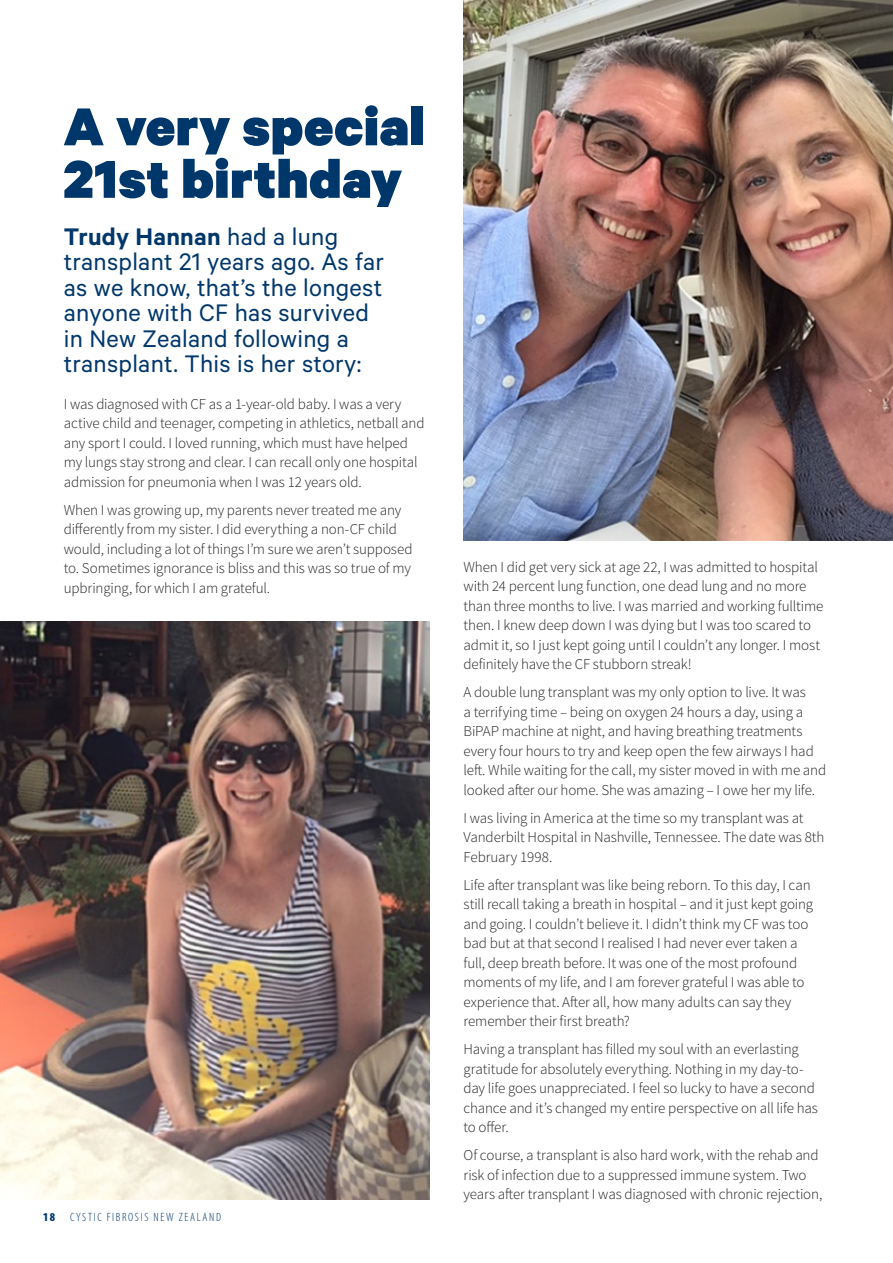
<style>
.page{position:relative;width:893px;height:1263px;background:#fff}
.page>*{position:absolute;margin:0;border:0;box-sizing:border-box;transform-origin:0 0}
.HEAD_40pt{font:900 60px/52.5px "Calibre";letter-spacing:.01em;color:#00376b}
.Subhead{font:27px/25.5px "Calibre";letter-spacing:.01em;color:#00376b}
.BODY{font:300 15px/19.5px "Source Sans Pro";letter-spacing:-.01em;color:#231f20}
.t1{font:300 condensed 12px "Myriad Pro";letter-spacing:.14em;color:#00376b}
.s1{font-weight:600}
.s2{font-weight:900}
</style>
<div class="page">
<img style="left:0;top:621px;width:429px;height:578px">
<img style="left:463px;top:0;width:430px;height:540px">
<p class="HEAD_40pt" style="left:64px;top:98px;width:362px">A very special<br>21st birthday</p>
<p class="Subhead" style="left:64px;top:222px;width:322px"><span class="s1">Trudy Hannan</span> had a lung transplant 21 years ago. As far as we know, that’s the longest anyone with CF has survived in New Zealand following a transplant. This is her story:</p>
<p class="BODY" style="left:64px;top:394px;width:362px">I was diagnosed with CF as a 1-year-old baby. I was a very active child and teenager, competing in athletics, netball and any sport I could. I loved running, which must have helped my lungs stay strong and clear. I can recall only one hospital admission for pneumonia when I was 12 years old.</p>
<p class="BODY" style="left:64px;top:500px;width:350px">When I was growing up, my parents never treated me any differently from my sister. I did everything a non-CF child would, including a lot of things I’m sure we aren’t supposed to. Sometimes ignorance is bliss and this was so true of my upbringing, for which I am grateful.</p>
<p class="t1" style="left:43px;top:1210px;width:180px"><span class="s2">18</span> CYSTIC FIBROSIS NEW ZEALAND</p>
<p class="BODY" style="left:463px;top:557px;width:361px">When I did get very sick at age 22, I was admitted to hospital with 24 percent lung function, one dead lung and no more than three months to live. I was married and working fulltime then. I knew deep down I was dying but I was too scared to admit it, so I just kept going until I couldn’t any longer. I most definitely have the CF stubborn streak!</p>
<p class="BODY" style="left:463px;top:682px;width:364px">A double lung transplant was my only option to live. It was<br>a terrifying time – being on oxygen 24 hours a day, using a BiPAP machine at night, and having breathing treatments every four hours to try and keep open the few airways I had left. While waiting for the call, my sister moved in with me and looked after our home. She was amazing – I owe her my life.</p>
<p class="BODY" style="left:463px;top:808px;width:363px">I was living in America at the time so my transplant was at<br>Vanderbilt Hospital in Nashville, Tennessee. The date was 8th<br>February 1998.</p>
<p class="BODY" style="left:463px;top:875px;width:351px">Life after transplant was like being reborn. To this day, I can still recall taking a breath in hospital – and it just kept going and going. I couldn’t believe it. I didn’t think my CF was too bad but at that second I realised I had never ever taken a full, deep breath before. It was one of the most profound moments of my life, and I am forever grateful I was able to experience that. After all, how many adults can say they remember their first breath?</p>
<p class="BODY" style="left:463px;top:1039px;width:356px">Having a transplant has filled my soul with an everlasting gratitude for absolutely everything. Nothing in my day-to&shy;day life goes unappreciated. I feel so lucky to have a second chance and it’s changed my entire perspective on all life has to offer.</p>
<p class="BODY" style="left:463px;top:1145px;width:360px">Of course, a transplant is also hard work, with the rehab and risk of infection due to a suppressed immune system. Two years after transplant I was diagnosed with chronic rejection,</p>
</div>
